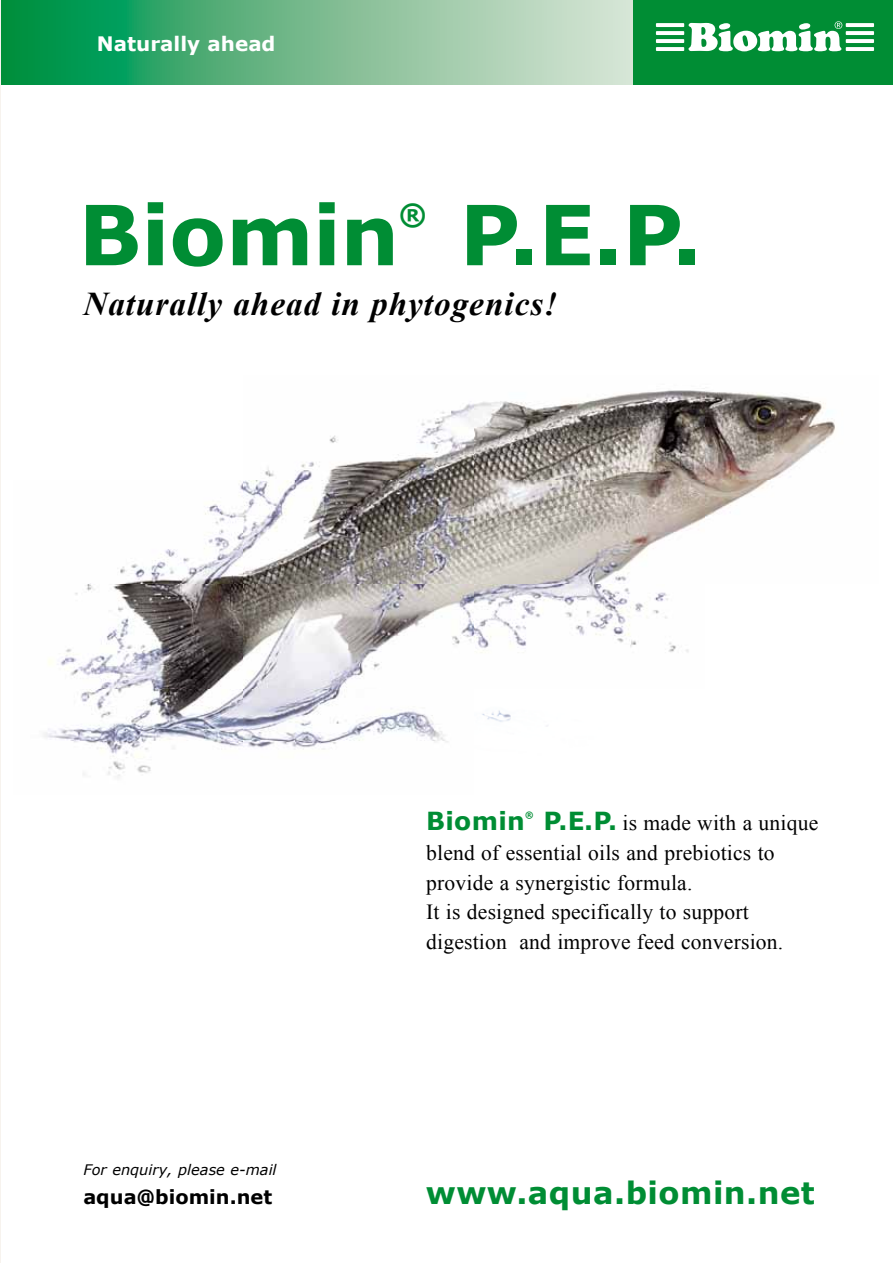
<style>
.page{position:relative;width:893px;height:1263px;background:#fff}
.page>*{position:absolute;margin:0;border:0;box-sizing:border-box;transform-origin:0 0}
.t1{font:700 82.95px "Verdana";letter-spacing:-.005em;color:#008d34}
.t2{font:italic 700 33.15px "Times New Roman";letter-spacing:.03em;color:#000}
.t3{font:700 30.75px "Verdana";letter-spacing:.015em;color:#008d34}
.t4{font:700 29.1px "Verdana";color:#008d34}
.t5{font:700 24.9px "Verdana";letter-spacing:.015em;color:#008d34}
.t6{font:21.6px/29.8px "Times New Roman";letter-spacing:.01em;color:#000}
.t7{font:700 19.95px "Verdana";color:#fff}
.t8{font:700 19.35px "Verdana";color:#000}
.t9{font:italic 14.55px "Verdana";color:#000}
.t10{font:700 8.7px "Verdana";color:#008d34}
.s1{font-family:"Verdana";font-weight:700;font-size:24.9px;color:#008d34}
</style>
<div class="page">
<hr style="left:0;top:0;width:1px;height:1263px;background:#f7f3ee">
<svg style="left:1px;top:0;width:633px;height:84px;background:#6dba8c"></svg>
<div style="left:634px;top:0;width:259px;height:84px;background:#008d34"></div>
<svg style="left:688px;top:21px;width:154px;height:30px"></svg>
<svg style="left:656px;top:23px;width:28px;height:4px"></svg>
<svg style="left:656px;top:31px;width:28px;height:4px"></svg>
<svg style="left:656px;top:39px;width:28px;height:4px"></svg>
<svg style="left:656px;top:47px;width:28px;height:4px"></svg>
<svg style="left:846px;top:23px;width:28px;height:4px"></svg>
<svg style="left:846px;top:31px;width:28px;height:4px"></svg>
<svg style="left:846px;top:39px;width:28px;height:4px"></svg>
<svg style="left:846px;top:47px;width:28px;height:4px"></svg>
<img style="left:44px;top:388px;width:791px;height:390px">
<p class="t7" style="left:97px;top:31px;width:180px">Naturally ahead</p>
<h1 class="t1" style="left:78px;top:181px;width:322px">Biomin</h1>
<h3 class="t4" style="left:399px;top:196px;width:29px">®</h3>
<h1 class="t1" style="left:459px;top:181px;width:244px">P.E.P.</h1>
<h2 class="t2" style="left:83px;top:281px;width:475px">Naturally ahead in phytogenics!</h2>
<p class="t5" style="left:426px;top:804px;width:100px">Biomin</p>
<p class="t10" style="left:525px;top:809px;width:10px">®</p>
<p class="t6" style="left:426px;top:807px;width:394px;text-indent:117px"><span class="s1">P.E.P.</span> is made with a unique blend of essential oils and prebiotics to provide a synergistic formula.<br>It is designed specifically to support digestion and improve feed conversion.</p>
<p class="t9" style="left:83px;top:1160px;width:195px">For enquiry, please e-mail</p>
<p class="t8" style="left:83px;top:1184px;width:190px">aqua@biomin.net</p>
<h3 class="t3" style="left:426px;top:1173px;width:391px">www.aqua.biomin.net</h3>
</div>
